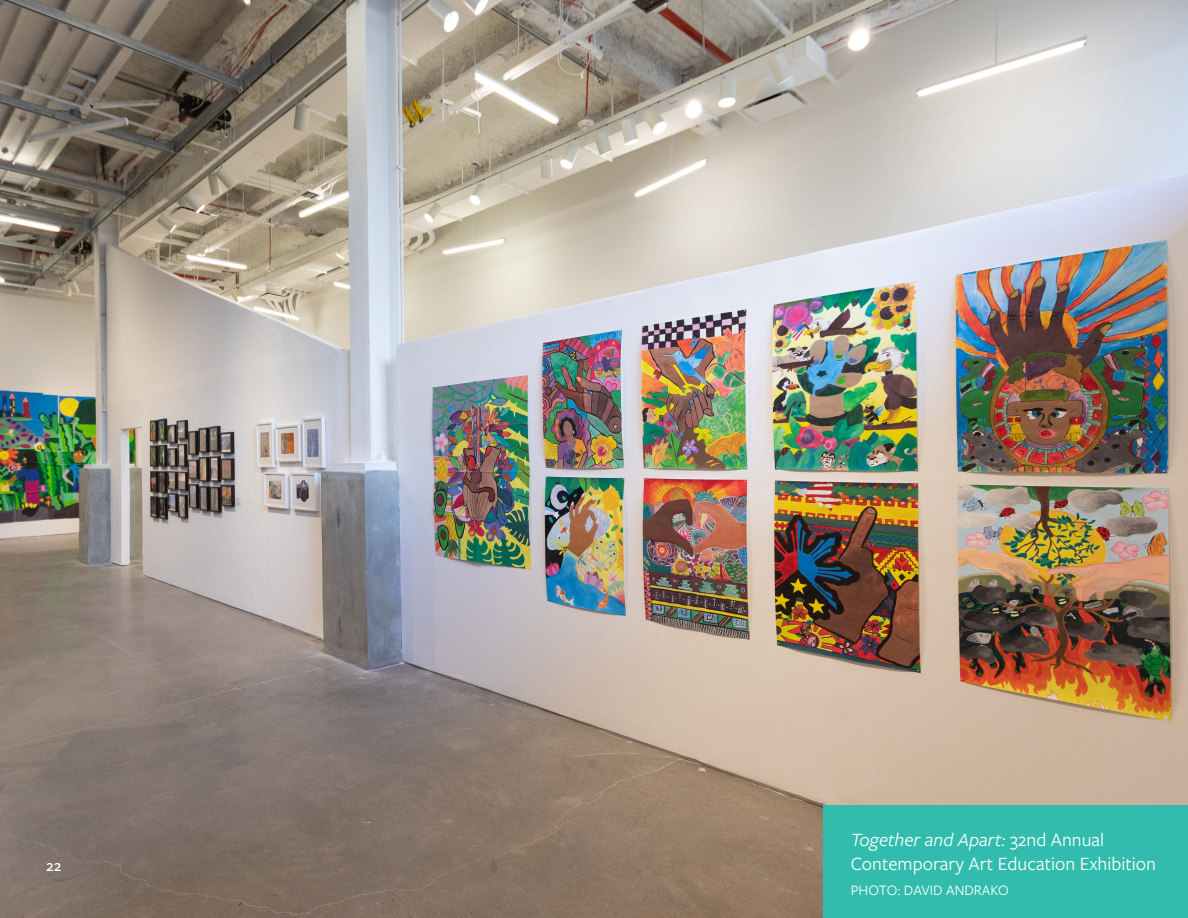
<style>
.page{position:relative;width:1188px;height:918px;background:#fff}
.page>*{position:absolute;margin:0;border:0;box-sizing:border-box;transform-origin:0 0}
.t1{font:19.5px/23.4px "Freight Sans Pro";color:#fff}
.t2{font:500 16.5px "Freight Sans Pro";color:#fff}
.t3{font:15px "Freight Sans Pro";color:#fff}
.s1{font-style:italic}
</style>
<div class="page">
<img style="left:0;top:0;width:1188px;height:918px">
<div style="left:824px;top:806px;width:364px;height:112px;background:#32bcad"></div>
<p class="t2" style="left:46px;top:854px;width:17px">22</p>
<p class="t1" style="left:851px;top:827px;width:307px"><span class="s1">Together and Apart:</span> 32nd Annual<br>Contemporary Art Education Exhibition</p>
<p class="t3" style="left:851px;top:880px;width:159px">PHOTO: DAVID ANDRAKO</p>
</div>
